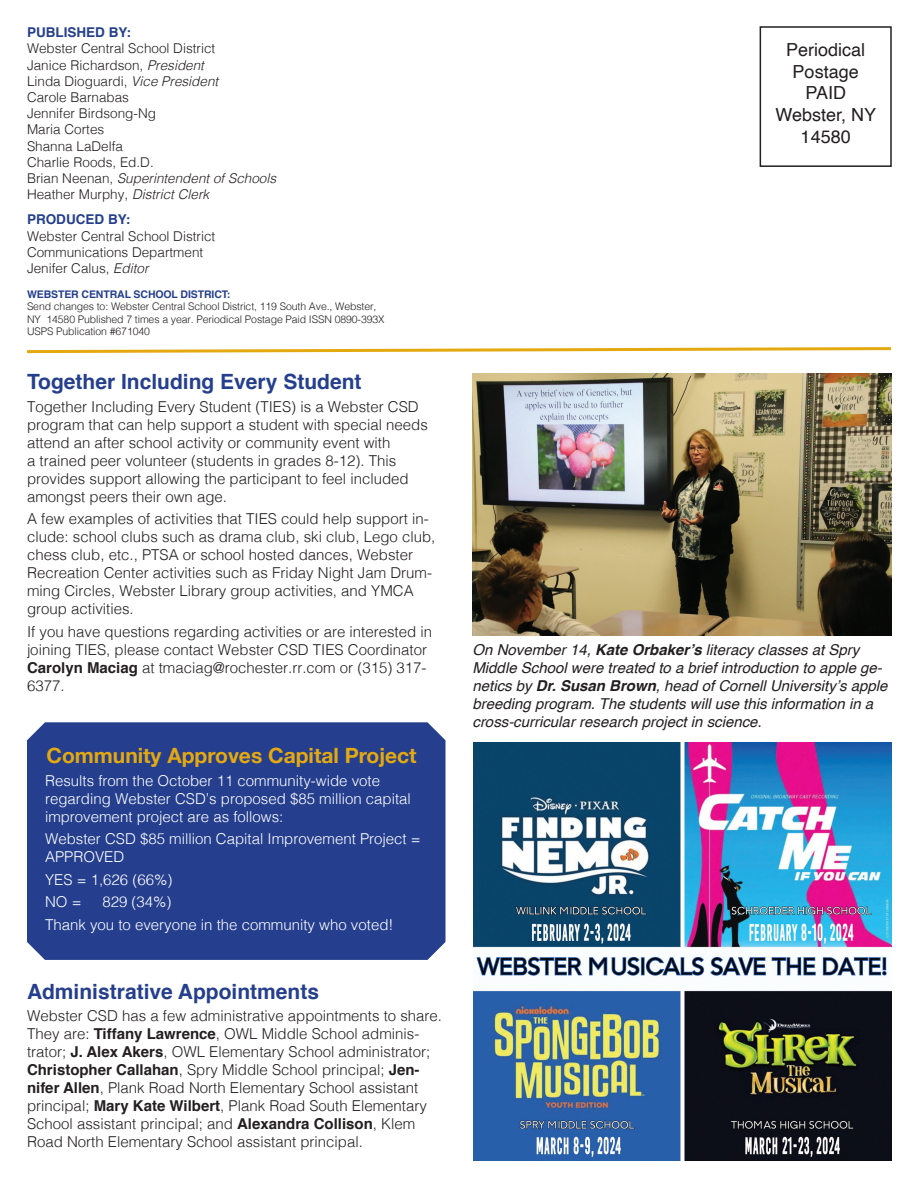
<style>
.page{position:relative;width:918px;height:1188px;background:#fff}
.page>*{position:absolute;margin:0;border:0;box-sizing:border-box;transform-origin:0 0}
.t1{font:700 21px "Helvetica";color:#253f8e}
.t2{font:700 21px "Helvetica Neue";color:#e5a910}
.t3{font:18px/21.6px "Helvetica";color:#231f20;text-align:center}
.t4{font:300 15px/18px "Helvetica";color:#231f20}
.t5{font:italic 15px/18px "Helvetica";color:#231f20}
.t6{font:300 15px/18px "Helvetica";color:#fff}
.t7{font:300 13.5px/16.2px "Helvetica";color:#231f20}
.t8{font:700 13.5px "Helvetica";color:#253f8e}
.t9{font:300 10.5px/12.6px "Helvetica";letter-spacing:-.01em;color:#231f20}
.t10{font:700 10.5px "Helvetica";letter-spacing:-.01em;color:#253f8e}
.s1{font-style:italic}
.s2{font-weight:700}
</style>
<div class="page">
<svg style="left:27px;top:347px;width:864px;height:7px"></svg>
<div style="left:760px;top:26px;width:132px;height:141px;border:2px solid #231f20"></div>
<div style="left:27px;top:722px;width:419px;height:238px;background:#253f8e"></div>
<img style="left:473px;top:742px;width:419px;height:419px">
<img style="left:473px;top:373px;width:419px;height:262px">
<p class="t8" style="left:27px;top:21px;width:106px">PUBLISHED BY:</p>
<p class="t7" style="left:27px;top:39px;width:251px">Webster Central School District<br>Janice Richardson, <span class="s1">President<br></span>Linda Dioguardi, <span class="s1">Vice President<br></span>Carole Barnabas<br>Jennifer Birdsong-Ng<br>Maria Cortes<br>Shanna LaDelfa<br>Charlie Roods, Ed.D.<br>Brian Neenan, <span class="s1">Superintendent of Schools<br></span>Heather Murphy, <span class="s1">District Clerk</span></p>
<p class="t8" style="left:27px;top:209px;width:105px">PRODUCED BY:</p>
<p class="t7" style="left:27px;top:227px;width:190px">Webster Central School District<br>Communications Department<br>Jenifer Calus, <span class="s1">Editor</span></p>
<p class="t10" style="left:27px;top:285px;width:205px">WEBSTER CENTRAL SCHOOL DISTRICT:</p>
<p class="t9" style="left:27px;top:299px;width:359px">Send changes to: Webster Central School District, 119 South Ave., Webster,<br>NY 14580 Published 7 times a year. Periodical Postage Paid ISSN 0890-393X<br>USPS Publication #671040</p>
<h1 class="t1" style="left:27px;top:365px;width:336px">Together Including Every Student</h1>
<p class="t4" style="left:27px;top:396px;width:402px">Together Including Every Student (TIES) is a Webster CSD program that can help support a student with special needs attend an after school activity or community event with<br>a trained peer volunteer (students in grades 8-12). This provides support allowing the participant to feel included amongst peers their own age.</p>
<p class="t4" style="left:27px;top:509px;width:410px">A few examples of activities that TIES could help support in&shy;clude: school clubs such as drama club, ski club, Lego club, chess club, etc., PTSA or school hosted dances, Webster Recreation Center activities such as Friday Night Jam Drum&shy;ming Circles, Webster Library group activities, and YMCA group activities.</p>
<p class="t4" style="left:27px;top:621px;width:407px">If you have questions regarding activities or are interested in joining TIES, please contact Webster CSD TIES Coordinator <span class="s2">Carolyn Maciag</span> at tmaciag@rochester.rr.com or (315) 317- 6377.</p>
<h1 class="t2" style="left:47px;top:739px;width:372px">Community Approves Capital Project</h1>
<p class="t6" style="left:45px;top:770px;width:367px">Results from the October 11 community-wide vote regarding Webster CSD’s proposed $85 million capital improvement project are as follows:</p>
<p class="t6" style="left:45px;top:829px;width:377px">Webster CSD $85 million Capital Improvement Project =<br>APPROVED</p>
<p class="t6" style="left:45px;top:867px;width:129px;line-height:22.5px">YES = 1,626 (66%)<br>NO =</p>
<p class="t6" style="left:45px;top:890px;width:350px;line-height:22.5px;text-indent:57px">829 (34%)<br>Thank you to everyone in the community who voted!</p>
<h1 class="t1" style="left:27px;top:974px;width:294px">Administrative Appointments</h1>
<p class="t4" style="left:27px;top:1006px;width:417px">Webster CSD has a few administrative appointments to share.<br>They are: <span class="s2">Tiffany Lawrence</span>, OWL Middle School adminis&shy;trator; <span class="s2">J. Alex Akers</span>, OWL Elementary School administrator; <span class="s2">Christopher Callahan</span>, Spry Middle School principal; <span class="s2">Jen&shy;nifer Allen</span>, Plank Road North Elementary School assistant principal; <span class="s2">Mary Kate Wilbert</span>, Plank Road South Elementary School assistant principal; and <span class="s2">Alexandra Collison</span>, Klem Road North Elementary School assistant principal.</p>
<p class="t3" style="left:775px;top:40px;width:102px">Periodical<br>Postage<br>PAID<br>Webster, NY<br>14580</p>
<p class="t5" style="left:472px;top:641px;width:416px">On November 14, <span class="s2">Kate Orbaker’s</span> literacy classes at Spry Middle School were treated to a brief introduction to apple ge&shy;netics by <span class="s2">Dr. Susan Brown</span>, head of Cornell University’s apple breeding program. The students will use this information in a cross-curricular research project in science.</p>
</div>
